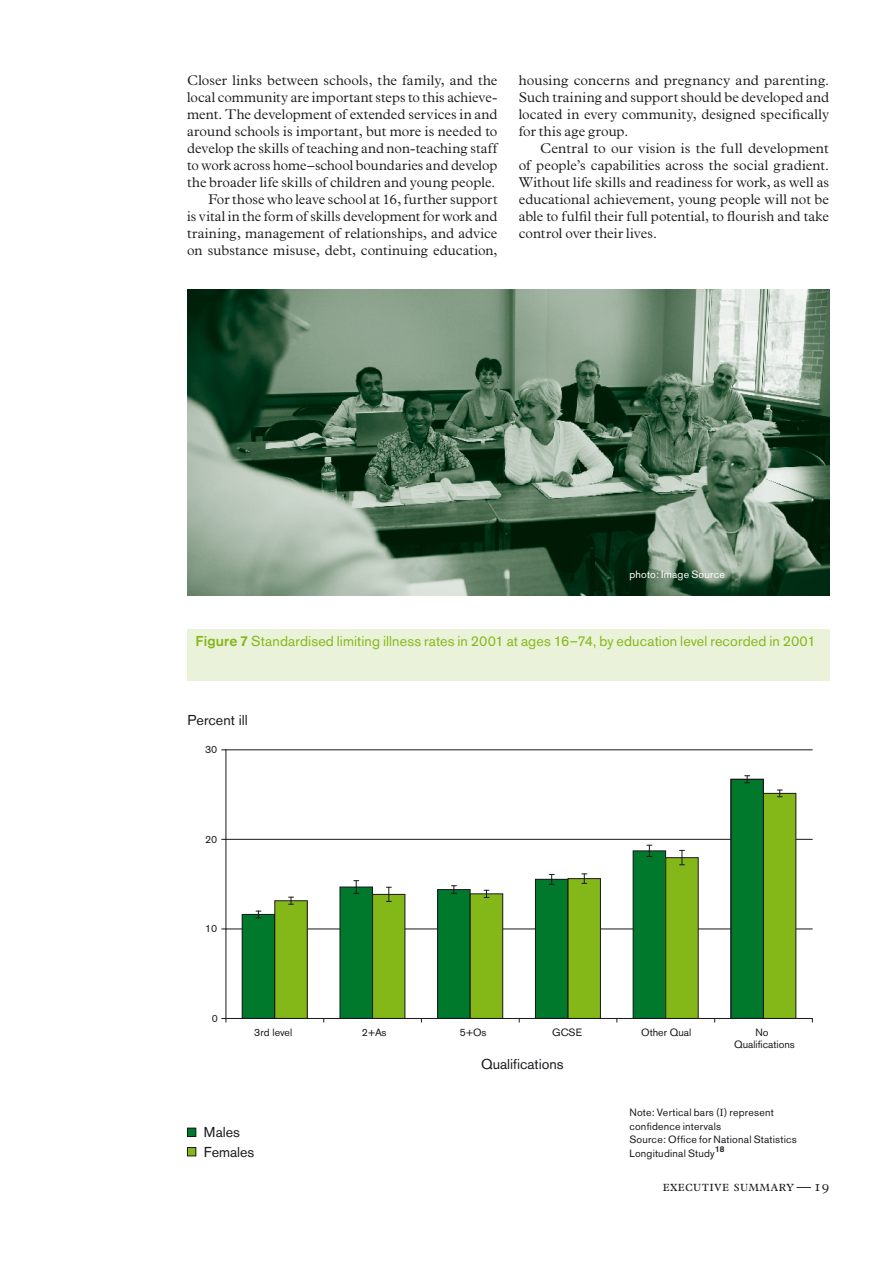
<style>
.page{position:relative;width:893px;height:1263px;background:#fff}
.page>*{position:absolute;margin:0;border:0;box-sizing:border-box;transform-origin:0 0}
.t1{font:300 14.25px/17px "Plantin";letter-spacing:.005em;color:#1a171c;text-align:justify}
.t2{font:14.25px "Akzidenz Grotesk BE Regular 2";letter-spacing:.01em;color:#84b819}
.t3{font:14.25px/19.4px "Akzidenz Grotesk BE";color:#1a171c}
.t4{font:300 14.25px "Plantin Expert";letter-spacing:.025em;color:#1a171c}
.t5{font:10.5px/13.5px "Akzidenz Grotesk BE Regular 2";letter-spacing:.02em;color:#1a171c}
.t6{font:10.5px/12.6px "Akzidenz Grotesk BE";color:#1a171c;text-align:center}
.t7{font:10.5px "Akzidenz Grotesk BE Regular 2";letter-spacing:.02em;color:#fff}
.t8{font:500 8.25px "Akzidenz Grotesk BE";color:#1a171c}
.s1{font-family:"Akzidenz Grotesk BE";font-weight:500}
.s2{font-family:"Plantin";font-weight:300}
.s3{font-family:"Plantin"}
</style>
<div class="page">
<div style="left:187px;top:629px;width:642px;height:51px;background:#eaf2d9"></div>
<hr style="left:226px;top:929px;width:586px;height:1px;background:#1a171c">
<hr style="left:226px;top:839px;width:586px;height:1px;background:#1a171c">
<div style="left:242px;top:914px;width:33px;height:104px;background:#00792c"></div>
<div style="left:242px;top:914px;width:33px;height:105px;border:1px solid #1a171c"></div>
<div style="left:340px;top:887px;width:32px;height:131px;background:#00792c"></div>
<div style="left:340px;top:887px;width:33px;height:132px;border:1px solid #1a171c"></div>
<div style="left:438px;top:889px;width:32px;height:129px;background:#00792c"></div>
<div style="left:437px;top:889px;width:33px;height:130px;border:1px solid #1a171c"></div>
<div style="left:535px;top:879px;width:33px;height:139px;background:#00792c"></div>
<div style="left:535px;top:879px;width:33px;height:140px;border:1px solid #1a171c"></div>
<div style="left:633px;top:851px;width:33px;height:167px;background:#00792c"></div>
<div style="left:633px;top:850px;width:33px;height:169px;border:1px solid #1a171c"></div>
<div style="left:731px;top:779px;width:32px;height:239px;background:#00792c"></div>
<div style="left:730px;top:779px;width:34px;height:240px;border:1px solid #1a171c"></div>
<div style="left:275px;top:901px;width:32px;height:117px;background:#84b819"></div>
<div style="left:274px;top:900px;width:34px;height:119px;border:1px solid #1a171c"></div>
<div style="left:373px;top:894px;width:32px;height:124px;background:#84b819"></div>
<div style="left:372px;top:894px;width:33px;height:125px;border:1px solid #1a171c"></div>
<div style="left:470px;top:894px;width:33px;height:124px;background:#84b819"></div>
<div style="left:470px;top:893px;width:33px;height:126px;border:1px solid #1a171c"></div>
<div style="left:568px;top:879px;width:32px;height:139px;background:#84b819"></div>
<div style="left:568px;top:878px;width:33px;height:141px;border:1px solid #1a171c"></div>
<div style="left:666px;top:858px;width:32px;height:160px;background:#84b819"></div>
<div style="left:665px;top:857px;width:34px;height:162px;border:1px solid #1a171c"></div>
<div style="left:763px;top:793px;width:33px;height:225px;background:#84b819"></div>
<div style="left:763px;top:793px;width:33px;height:226px;border:1px solid #1a171c"></div>
<svg style="left:256px;top:911px;width:5px;height:7px"></svg>
<svg style="left:354px;top:880px;width:5px;height:14px"></svg>
<svg style="left:451px;top:885px;width:5px;height:9px"></svg>
<svg style="left:549px;top:874px;width:5px;height:11px"></svg>
<svg style="left:647px;top:845px;width:5px;height:12px"></svg>
<svg style="left:745px;top:775px;width:5px;height:8px"></svg>
<svg style="left:289px;top:897px;width:5px;height:8px"></svg>
<svg style="left:386px;top:887px;width:5px;height:15px"></svg>
<svg style="left:484px;top:890px;width:5px;height:8px"></svg>
<svg style="left:582px;top:873px;width:5px;height:11px"></svg>
<svg style="left:679px;top:850px;width:5px;height:15px"></svg>
<svg style="left:777px;top:790px;width:5px;height:7px"></svg>
<hr style="left:226px;top:750px;width:1px;height:268px;background:#1a171c">
<hr style="left:226px;top:1018px;width:586px;height:1px;background:#1a171c">
<hr style="left:226px;top:749px;width:586px;height:1px;background:#1a171c">
<div style="left:187px;top:1128px;width:9px;height:8px;background:#00792c"></div>
<div style="left:187px;top:1128px;width:9px;height:9px;border:1px solid #1a171c"></div>
<div style="left:187px;top:1147px;width:9px;height:9px;background:#84b819"></div>
<div style="left:187px;top:1147px;width:9px;height:9px;border:1px solid #1a171c"></div>
<img style="left:187px;top:289px;width:642px;height:306px">
<p class="t1" style="left:187px;top:72px;width:312px;text-align:right">Closer links between schools, the family, and the local community are important steps to this achieve&shy;ment. The development of extended services in and around schools is important, but more is needed to develop the skills of teaching and non-teaching staff to work across home–school boundaries and develop the broader life skills of children and young people.<br>For those who leave school at 16, further support<br>is vital in the form of skills development for work and training, management of relationships, and advice on substance misuse, debt, continuing education,</p>
<p class="t1" style="left:519px;top:72px;width:312px">housing concerns and pregnancy and parenting.<br>Such training and support should be developed and located in every community, designed specifically for this age group.</p>
<p class="t1" style="left:519px;top:140px;width:312px;text-indent:21px">Central to our vision is the full development of people’s capabilities across the social gradient.<br>Without life skills and readiness for work, as well as educational achievement, young people will not be able to fulfil their full potential, to flourish and take control over their lives.</p>
<p class="t7" style="left:629px;top:568px;width:97px">photo: Image Source</p>
<p class="t2" style="left:196px;top:633px;width:622px"><span class="s1">Figure 7</span> Standardised limiting illness rates in 2001 at ages 16–74, by education level recorded in 2001</p>
<p class="t3" style="left:188px;top:711px;width:62px">Percent ill</p>
<p class="t6" style="left:205px;top:743px;width:14px">30</p>
<p class="t6" style="left:205px;top:833px;width:14px">20</p>
<p class="t6" style="left:205px;top:922px;width:14px">10</p>
<p class="t6" style="left:212px;top:1012px;width:8px">0</p>
<p class="t6" style="left:254px;top:1026px;width:40px">3rd level</p>
<p class="t6" style="left:362px;top:1026px;width:26px">2+As</p>
<p class="t6" style="left:460px;top:1026px;width:28px">5+Os</p>
<p class="t6" style="left:552px;top:1026px;width:31px">GCSE</p>
<p class="t6" style="left:641px;top:1026px;width:52px">Other Qual</p>
<p class="t6" style="left:734px;top:1026px;width:62px">No<br>Qualifications</p>
<p class="t3" style="left:481px;top:1054px;width:84px">Qualifications</p>
<p class="t3" style="left:204px;top:1122px;width:52px">Males<br>Females</p>
<p class="t5" style="left:629px;top:1106px;width:169px">Note: Vertical bars (<span class="s2">I</span>) represent confidence intervals<br>Source: Office for National Statistics<br>Longitudinal Study</p>
<p class="t8" style="left:715px;top:1144px;width:11px">18</p>
<p class="t4" style="left:663px;top:1180px;width:149px">executive summary <span class="s3">—</span></p>
</div>
